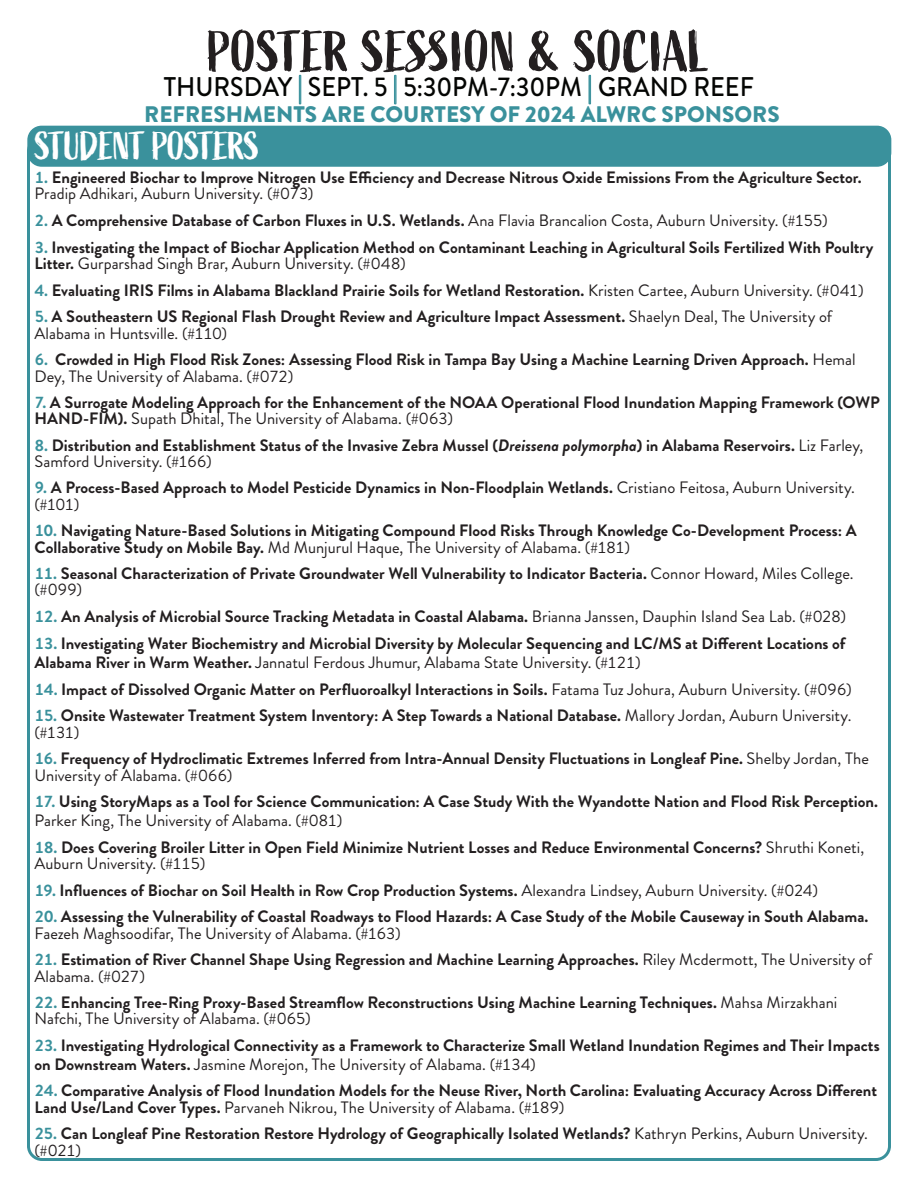
<style>
.page{position:relative;width:918px;height:1188px;background:#fff}
.page>*{position:absolute;margin:0;border:0;box-sizing:border-box;transform-origin:0 0}
.t1{font:57px "Active";letter-spacing:-.01em;color:#231f20}
.Section_Header{font:39px "Active";letter-spacing:-.03em;color:#fff}
.t2{font:500 27px "Brandon Grotesque";color:#040503;scale:.93 1}
.t3{font:900 22.5px "Brandon Grotesque";color:#3a919c}
.Paragraph_Style_2{font:700 16.5px/16.5px "Brandon Grotesque";color:#231f20}
.NameAff{font:700 16.5px/19.5px "Brandon Grotesque";color:#231f20}
.s1{font-weight:900;color:#3a919c}
.s2{color:#3a919c}
.s3{font-weight:400}
.s4{font-weight:400;font-size:15px}
.s5{font-style:italic}
</style>
<div class="page">
<div style="left:28px;top:126px;width:863px;height:40px;background:#3a919c;border-radius:14px"></div>
<div style="left:27px;top:126px;width:864px;height:41px;border:2px solid #3a919c;border-radius:14px"></div>
<p class="t1" style="left:208px;top:20px;width:503px">POSTER SESSION &amp; SOCIAL</p>
<p class="t3" style="left:144px;top:98px;width:637px">REFRESHMENTS ARE COURTESY OF 2024 ALWRC SPONSORS</p>
<p class="t2" style="left:164px;top:68px;width:636px">THURSDAY <span class="s1">|</span> SEPT. 5 <span class="s1">|</span> 5:30PM-7:30PM <span class="s1">|</span> GRAND REEF</p>
<p class="Section_Header" style="left:35px;top:124px;width:227px">STUDENT POSTERS</p>
<p class="Paragraph_Style_2" style="left:34px;top:169px;width:829px"><span class="s2">1.</span> Engineered Biochar to Improve Nitrogen Use Efficiency and Decrease Nitrous Oxide Emissions From the Agriculture Sector.<br><span class="s3">Pradip Adhikari, Auburn University. (</span><span class="s4">#</span><span class="s3">073)</span></p>
<p class="Paragraph_Style_2" style="left:34px;top:213px;width:795px"><span class="s2">2.</span> A Comprehensive Database of Carbon Fluxes in U.S. Wetlands. <span class="s3">Ana Flavia Brancalion Costa, Auburn University. (</span><span class="s4">#</span><span class="s3">155)</span></p>
<p class="Paragraph_Style_2" style="left:34px;top:239px;width:840px"><span class="s2">3.</span> Investigating the Impact of Biochar Application Method on Contaminant Leaching in Agricultural Soils Fertilized With Poultry<br>Litter. <span class="s3">Gurparshad Singh Brar, Auburn University. (</span><span class="s4">#</span><span class="s3">048)</span></p>
<p class="Paragraph_Style_2" style="left:34px;top:282px;width:831px"><span class="s2">4.</span> Evaluating IRIS Films in Alabama Blackland Prairie Soils for Wetland Restoration. <span class="s3">Kristen Cartee, Auburn University. (</span><span class="s4">#</span><span class="s3">041)</span></p>
<p class="Paragraph_Style_2" style="left:34px;top:309px;width:799px"><span class="s2">5.</span> A Southeastern US Regional Flash Drought Review and Agriculture Impact Assessment. <span class="s3">Shaelyn Deal, The University of<br>Alabama in Huntsville. (</span><span class="s4">#</span><span class="s3">110)</span></p>
<p class="Paragraph_Style_2" style="left:34px;top:351px;width:823px"><span class="s2">6.</span> Crowded in High Flood Risk Zones: Assessing Flood Risk in Tampa Bay Using a Machine Learning Driven Approach. <span class="s3">Hemal<br>Dey, The University of Alabama. (</span><span class="s4">#</span><span class="s3">072)</span></p>
<p class="Paragraph_Style_2" style="left:34px;top:394px;width:847px"><span class="s2">7.</span> A Surrogate Modeling Approach for the Enhancement of the NOAA Operational Flood Inundation Mapping Framework (OWP<br>HAND-FIM). <span class="s3">Supath Dhital, The University of Alabama. (</span><span class="s4">#</span><span class="s3">063)</span></p>
<p class="Paragraph_Style_2" style="left:34px;top:437px;width:830px"><span class="s2">8.</span> Distribution and Establishment Status of the Invasive Zebra Mussel (<span class="s5">Dreissena polymorpha</span>) in Alabama Reservoirs. <span class="s3">Liz Farley,<br>Samford University. (</span><span class="s4">#</span><span class="s3">166)</span></p>
<p class="Paragraph_Style_2" style="left:34px;top:480px;width:822px"><span class="s2">9.</span> A Process-Based Approach to Model Pesticide Dynamics in Non-Floodplain Wetlands. <span class="s3">Cristiano Feitosa, Auburn University. (</span><span class="s4">#</span><span class="s3">101)</span></p>
<p class="Paragraph_Style_2" style="left:34px;top:522px;width:824px"><span class="s2">10.</span> Navigating Nature-Based Solutions in Mitigating Compound Flood Risks Through Knowledge Co-Development Process: A<br>Collaborative Study on Mobile Bay. <span class="s3">Md Munjurul Haque, The University of Alabama. (</span><span class="s4">#</span><span class="s3">181)</span></p>
<p class="Paragraph_Style_2" style="left:34px;top:565px;width:821px"><span class="s2">11.</span> Seasonal Characterization of Private Groundwater Well Vulnerability to Indicator Bacteria. <span class="s3">Connor Howard, Miles College. (</span><span class="s4">#</span><span class="s3">099)</span></p>
<p class="Paragraph_Style_2" style="left:34px;top:609px;width:813px"><span class="s2">12.</span> An Analysis of Microbial Source Tracking Metadata in Coastal Alabama. <span class="s3">Brianna Janssen, Dauphin Island Sea Lab. (</span><span class="s4">#</span><span class="s3">028)</span></p>
<p class="NameAff" style="left:34px;top:633px;width:813px"><span class="s2">13.</span> Investigating Water Biochemistry and Microbial Diversity by Molecular Sequencing and LC/MS at Different Locations of<br>Alabama River in Warm Weather. <span class="s3">Jannatul Ferdous Jhumur, Alabama State University. (</span><span class="s4">#</span><span class="s3">121)</span></p>
<p class="Paragraph_Style_2" style="left:34px;top:681px;width:819px"><span class="s2">14.</span> Impact of Dissolved Organic Matter on Perfluoroalkyl Interactions in Soils. <span class="s3">Fatama Tuz Johura, Auburn University. (</span><span class="s4">#</span><span class="s3">096)</span></p>
<p class="Paragraph_Style_2" style="left:34px;top:708px;width:818px"><span class="s2">15.</span> Onsite Wastewater Treatment System Inventory: A Step Towards a National Database. <span class="s3">Mallory Jordan, Auburn University. (</span><span class="s4">#</span><span class="s3">131)</span></p>
<p class="Paragraph_Style_2" style="left:34px;top:750px;width:836px"><span class="s2">16.</span> Frequency of Hydroclimatic Extremes Inferred from Intra-Annual Density Fluctuations in Longleaf Pine. <span class="s3">Shelby Jordan, The<br>University of Alabama. (</span><span class="s4">#</span><span class="s3">066)</span></p>
<p class="Paragraph_Style_2" style="left:34px;top:792px;width:845px;line-height:19.5px"><span class="s2">17.</span> Using StoryMaps as a Tool for Science Communication: A Case Study With the Wyandotte Nation and Flood Risk Perception.<br><span class="s3">Parker King, The University of Alabama. (</span><span class="s4">#</span><span class="s3">081)</span></p>
<p class="Paragraph_Style_2" style="left:34px;top:839px;width:831px"><span class="s2">18.</span> Does Covering Broiler Litter in Open Field Minimize Nutrient Losses and Reduce Environmental Concerns? <span class="s3">Shruthi Koneti,<br>Auburn University. (</span><span class="s4">#</span><span class="s3">115)</span></p>
<p class="Paragraph_Style_2" style="left:34px;top:882px;width:785px"><span class="s2">19.</span> Influences of Biochar on Soil Health in Row Crop Production Systems. <span class="s3">Alexandra Lindsey, Auburn University. (</span><span class="s4">#</span><span class="s3">024)</span></p>
<p class="Paragraph_Style_2" style="left:34px;top:909px;width:836px"><span class="s2">20.</span> Assessing the Vulnerability of Coastal Roadways to Flood Hazards: A Case Study of the Mobile Causeway in South Alabama.<br><span class="s3">Faezeh Maghsoodifar, The University of Alabama. (</span><span class="s4">#</span><span class="s3">163)</span></p>
<p class="Paragraph_Style_2" style="left:34px;top:951px;width:839px"><span class="s2">21.</span> Estimation of River Channel Shape Using Regression and Machine Learning Approaches. <span class="s3">Riley Mcdermott, The University of<br>Alabama. (</span><span class="s4">#</span><span class="s3">027)</span></p>
<p class="Paragraph_Style_2" style="left:34px;top:994px;width:804px"><span class="s2">22.</span> Enhancing Tree-Ring Proxy-Based Streamflow Reconstructions Using Machine Learning Techniques. <span class="s3">Mahsa Mirzakhani<br>Nafchi, The University of Alabama. (</span><span class="s4">#</span><span class="s3">065)</span></p>
<p class="Paragraph_Style_2" style="left:34px;top:1035px;width:847px;line-height:19.5px"><span class="s2">23.</span> Investigating Hydrological Connectivity as a Framework to Characterize Small Wetland Inundation Regimes and Their Impacts on Downstream Waters. <span class="s3">Jasmine Morejon, The University of Alabama. (</span><span class="s4">#</span><span class="s3">134)</span></p>
<p class="Paragraph_Style_2" style="left:34px;top:1083px;width:844px"><span class="s2">24.</span> Comparative Analysis of Flood Inundation Models for the Neuse River, North Carolina: Evaluating Accuracy Across Different<br>Land Use/Land Cover Types. <span class="s3">Parvaneh Nikrou, The University of Alabama. (</span><span class="s4">#</span><span class="s3">189)</span></p>
<p class="Paragraph_Style_2" style="left:34px;top:1125px;width:835px"><span class="s2">25.</span> Can Longleaf Pine Restoration Restore Hydrology of Geographically Isolated Wetlands? <span class="s3">Kathryn Perkins, Auburn University. (</span><span class="s4">#</span><span class="s3">021)</span></p>
</div>
